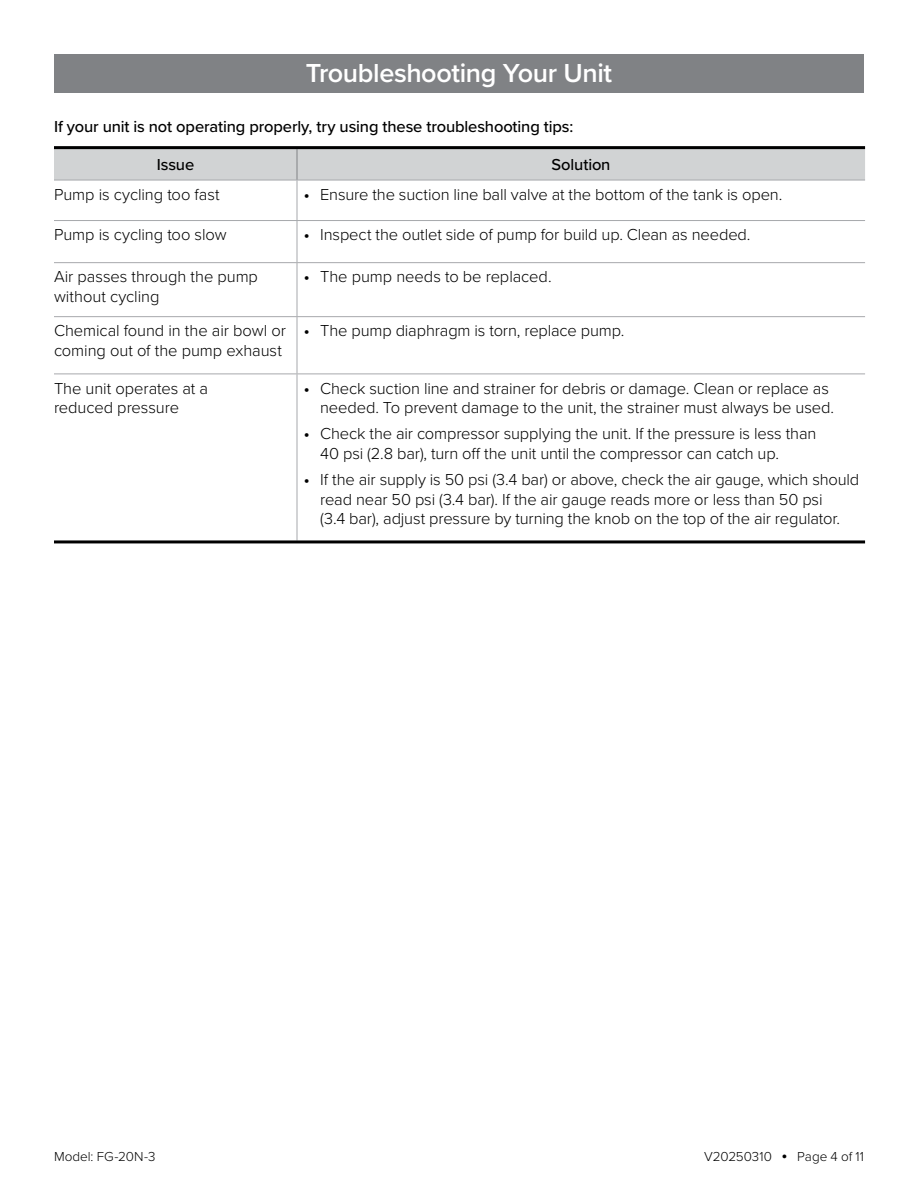
<style>
.page{position:relative;width:918px;height:1188px;background:#fff}
.page>*{position:absolute;margin:0;border:0;box-sizing:border-box;transform-origin:0 0}
.t1{font:600 27px "Proxima Nova";letter-spacing:-.015em;color:#fff}
.t2{font:300 16.5px/19.5px "Proxima Nova";letter-spacing:-.01em;color:#000}
.t3{font:500 16.5px "Proxima Nova";letter-spacing:-.005em;color:#000}
.t4{font:300 13.5px "Proxima Nova";color:#000}
.s1{font-weight:600}
.s2{font-family:"Futura PT";font-weight:500}
</style>
<div class="page">
<div style="left:54px;top:54px;width:810px;height:38px;background:#808285"></div>
<div style="left:54px;top:149px;width:811px;height:31px;background:#d1d3d4"></div>
<hr style="left:54px;top:180px;width:243px;height:1px;background:#a7a9ac">
<hr style="left:297px;top:180px;width:568px;height:1px;background:#a7a9ac">
<hr style="left:297px;top:180px;width:1px;height:40px;background:#a7a9ac">
<hr style="left:54px;top:220px;width:243px;height:1px;background:#a7a9ac">
<hr style="left:297px;top:220px;width:568px;height:1px;background:#a7a9ac">
<hr style="left:297px;top:221px;width:1px;height:41px;background:#a7a9ac">
<hr style="left:54px;top:262px;width:243px;height:1px;background:#a7a9ac">
<hr style="left:297px;top:262px;width:568px;height:1px;background:#a7a9ac">
<hr style="left:297px;top:263px;width:1px;height:53px;background:#a7a9ac">
<hr style="left:297px;top:374px;width:1px;height:166px;background:#a7a9ac">
<hr style="left:297px;top:149px;width:1px;height:31px;background:#808285">
<hr style="left:54px;top:146px;width:243px;height:3px;background:#000">
<hr style="left:297px;top:146px;width:568px;height:3px;background:#000">
<hr style="left:54px;top:540px;width:243px;height:3px;background:#000">
<hr style="left:297px;top:540px;width:568px;height:3px;background:#000">
<hr style="left:54px;top:316px;width:243px;height:1px;background:#a7a9ac">
<hr style="left:297px;top:316px;width:568px;height:1px;background:#a7a9ac">
<hr style="left:297px;top:317px;width:1px;height:57px;background:#a7a9ac">
<hr style="left:54px;top:374px;width:243px;height:1px;background:#a7a9ac">
<hr style="left:297px;top:374px;width:568px;height:1px;background:#a7a9ac">
<h1 class="t1" style="left:306px;top:53px;width:308px">Troubleshooting Your Unit</h1>
<p class="t3" style="left:54px;top:115px;width:521px">If your unit is not operating properly, try using these troubleshooting tips:</p>
<p class="t3" style="left:157px;top:153px;width:39px">Issue</p>
<p class="t3" style="left:552px;top:153px;width:61px">Solution</p>
<p class="t2" style="left:54px;top:184px;width:167px">Pump is cycling too fast</p>
<p class="t2" style="left:304px;top:184px;width:480px"><span class="s1">•</span> Ensure the suction line ball valve at the bottom of the tank is open.</p>
<p class="t2" style="left:54px;top:224px;width:174px">Pump is cycling too slow</p>
<p class="t2" style="left:304px;top:224px;width:448px"><span class="s1">•</span> Inspect the outlet side of pump for build up. Clean as needed.</p>
<p class="t2" style="left:54px;top:266px;width:206px">Air passes through the pump without cycling</p>
<p class="t2" style="left:304px;top:266px;width:249px"><span class="s1">•</span> The pump needs to be replaced.</p>
<p class="t2" style="left:54px;top:320px;width:234px">Chemical found in the air bowl or coming out of the pump exhaust</p>
<p class="t2" style="left:304px;top:320px;width:322px"><span class="s1">•</span> The pump diaphragm is torn, replace pump.</p>
<p class="t2" style="left:54px;top:378px;width:156px">The unit operates at a reduced pressure</p>
<p class="t2" style="left:320px;top:378px;width:515px;text-indent:-16px"><span class="s1">•</span> Check suction line and strainer for debris or damage. Clean or replace as needed. To prevent damage to the unit, the strainer must always be used.</p>
<p class="t2" style="left:320px;top:423px;width:498px;text-indent:-16px"><span class="s1">•</span> Check the air compressor supplying the unit. If the pressure is less than<br>40 psi (2.8 bar), turn off the unit until the compressor can catch up.</p>
<p class="t2" style="left:320px;top:469px;width:541px;text-indent:-16px"><span class="s1">•</span> If the air supply is 50 psi (3.4 bar) or above, check the air gauge, which should read near 50 psi (3.4 bar). If the air gauge reads more or less than 50 psi<br>(3.4 bar), adjust pressure by turning the knob on the top of the air regulator.</p>
<p class="t4" style="left:54px;top:1146px;width:103px">Model: FG-20N-3</p>
<p class="t4" style="left:704px;top:1146px;width:161px">V20250310 <span class="s2">•</span> Page 4 of 11</p>
</div>
